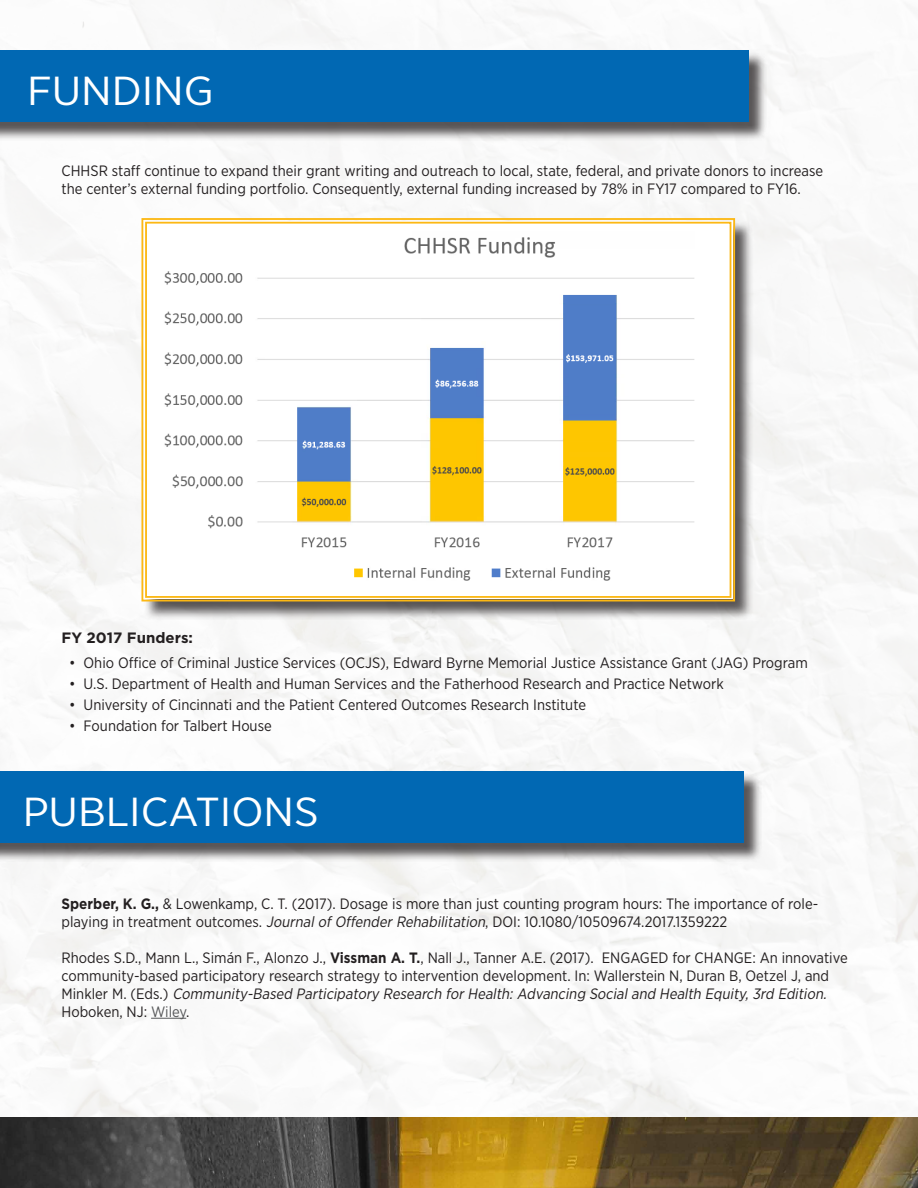
<style>
.page{position:relative;width:918px;height:1188px;background:#fff}
.page>*{position:absolute;margin:0;border:0;box-sizing:border-box;transform-origin:0 0}
.t1{font:40.5px "Gotham Narrow";color:#fff;scale:1.11 1}
.t2{font:15px/18px "Gotham Narrow";color:#231f20}
.t3{font:700 15px "Gotham";color:#231f20}
.s1{font-family:"Gotham";font-weight:700}
.s2{font-style:italic}
.s3{color:#57585a}
</style>
<div class="page">
<img style="left:0;top:0;width:918px;height:1117px">
<img style="left:0;top:1117px;width:918px;height:71px">
<div style="left:143px;top:220px;width:611px;height:400px;background:#231f20;opacity:.75"></div>
<svg style="left:141px;top:217px;width:595px;height:385px"></svg>
<div style="left:145px;top:222px;width:586px;height:376px;border:2px solid #fcb814"></div>
<hr style="left:151px;top:1018px;width:35px;height:1px;background:#57585a">
<div style="left:0;top:52px;width:767px;height:89px;background:#231f20;opacity:.75"></div>
<div style="left:0;top:50px;width:748px;height:72px;background:#0168b3"></div>
<div style="left:0;top:773px;width:763px;height:89px;background:#231f20;opacity:.75"></div>
<div style="left:0;top:771px;width:744px;height:72px;background:#0168b3"></div>
<h1 class="t1" style="left:27px;top:66px;width:170px">FUNDING</h1>
<p class="t2" style="left:62px;top:162px;width:763px">CHHSR staff continue to expand their grant writing and outreach to local, state, federal, and private donors to increase the center’s external funding portfolio. Consequently, external funding increased by 78% in FY17 compared to FY16.</p>
<p class="t3" style="left:62px;top:627px;width:133px">FY 2017 Funders:</p>
<p class="t2" style="left:69px;top:654px;width:740px">• Ohio Office of Criminal Justice Services (OCJS), Edward Byrne Memorial Justice Assistance Grant (JAG) Program</p>
<p class="t2" style="left:69px;top:675px;width:656px">• U.S. Department of Health and Human Services and the Fatherhood Research and Practice Network</p>
<p class="t2" style="left:69px;top:696px;width:518px">• University of Cincinnati and the Patient Centered Outcomes Research Institute</p>
<p class="t2" style="left:69px;top:717px;width:204px">• Foundation for Talbert House</p>
<h1 class="t1" style="left:23px;top:786px;width:268px">PUBLICATIONS</h1>
<p class="t2" style="left:62px;top:894px;width:758px"><span class="s1">Sperber, K. G.,</span> &amp; Lowenkamp, C. T. (2017). Dosage is more than just counting program hours: The importance of role&shy;playing in treatment outcomes. <span class="s2">JournalofOffenderRehabilitation</span>, DOI: 10.1080/10509674.2017.1359222</p>
<p class="t2" style="left:62px;top:948px;width:788px">Rhodes S.D., Mann L., Simán F., Alonzo J., <span class="s1">Vissman A. T.</span>, Nall J., Tanner A.E. (2017). ENGAGED for CHANGE: An innovative community-based participatory research strategy to intervention development. In: Wallerstein N, Duran B, Oetzel J, and<br>M i n k l e r M . ( E d s . ) <span class="s2">Community-Based Participatory Research forHealth:Advancing Socialand Health Equity,3rd Edition.<br></span>Hoboken, NJ: <span class="s3">Wiley</span>.</p>
</div>
